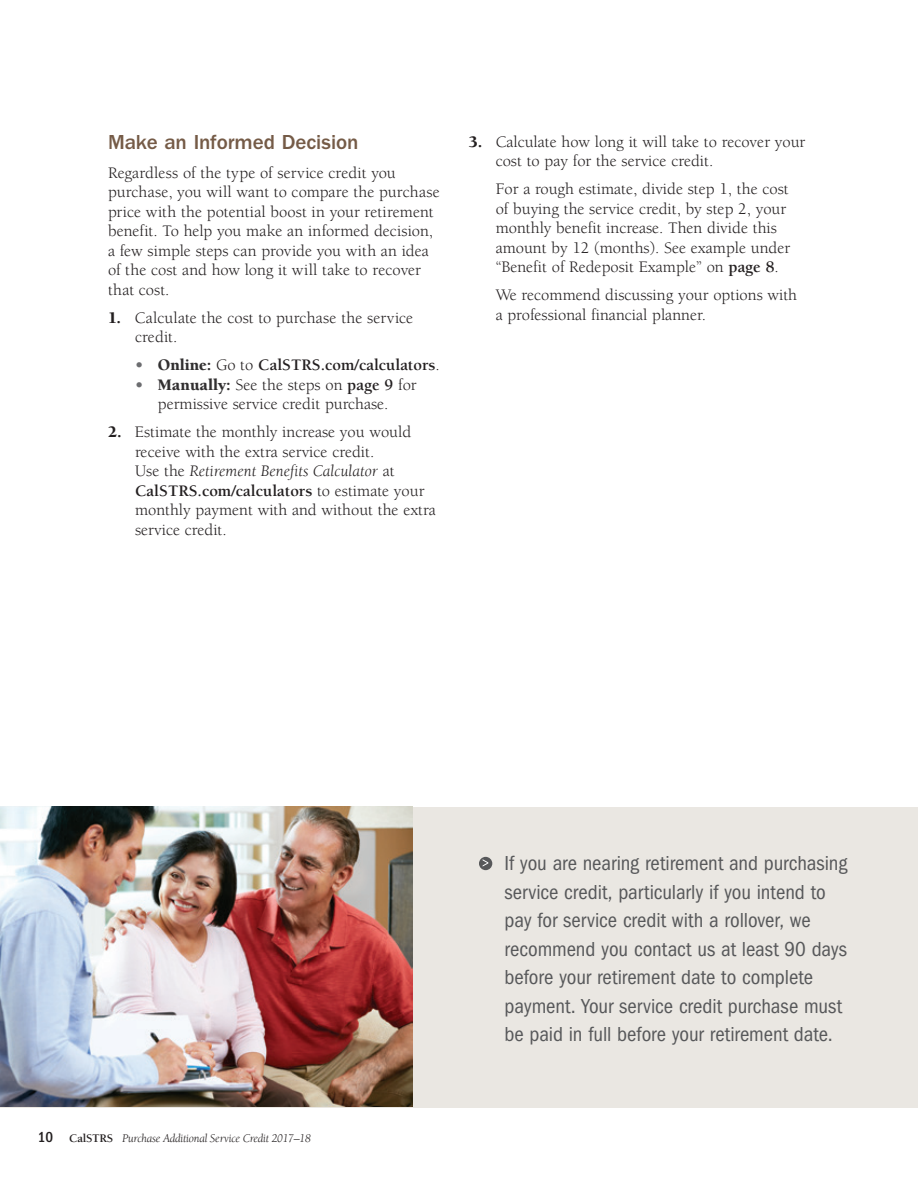
<style>
.page{position:relative;width:918px;height:1188px;background:#fff}
.page>*{position:absolute;margin:0;border:0;box-sizing:border-box;transform-origin:0 0}
.t1{font:condensed 21px/28.5px "ITC Franklin Gothic Std";letter-spacing:-.005em;color:#57585a}
.t2{font:500 21px "ITC Franklin Gothic Std";letter-spacing:-.005em;color:#755b47}
.t3{font:16.5px/19.5px "Berkeley Std";color:#231f20}
.t4{font:700 16.5px "Berkeley Std";color:#231f20}
.t5{font:500 condensed 15px "ITC Franklin Gothic Std";color:#231f20}
.t6{font:italic 12px "Berkeley Std";letter-spacing:-.02em;color:#231f20}
.s1{font-weight:900}
.s2{color:#6c6d70}
.s3{font-weight:900;color:#312f30}
.s4{font-weight:400}
.s5{font-weight:700;color:#6c6d70}
.s6{font-weight:700}
.s7{font-style:italic}
.s8{font-weight:700;font-style:normal}
</style>
<div class="page">
<div style="left:0;top:807px;width:918px;height:300px;background:#eae7e2"></div>
<hr style="left:917px;top:0;width:1px;height:82px;background:#8aab68">
<svg style="left:479px;top:857px;width:13px;height:13px"></svg>
<svg style="left:483px;top:859px;width:5px;height:8px"></svg>
<img style="left:0;top:807px;width:412px;height:300px">
<p class="t2" style="left:108px;top:131px;width:252px">Make an Informed Decision</p>
<p class="t3" style="left:108px;top:163px;width:333px">Regardless of the type of service credit you purchase, you will want to compare the purchase price with the potential boost in your retirement benefit. To help you make an informed decision, a few simple steps can provide you with an idea of the cost and how long it will take to recover that cost.</p>
<p class="t3" style="left:135px;top:308px;width:280px;text-indent:-27px"><span class="s1">1.</span> Calculate the cost to purchase the service credit.</p>
<p class="t4" style="left:135px;top:356px;width:306px"><span class="s2">•</span> <span class="s3">Online:</span> <span class="s4">Go to</span> CalSTRS.com/calculators<span class="s4">.</span></p>
<p class="t3" style="left:135px;top:375px;width:283px;text-align:center"><span class="s5">•</span> <span class="s3">Manually:</span> See the steps on <span class="s6">page 9</span> for permissive service credit purchase.</p>
<p class="t3" style="left:135px;top:423px;width:303px;text-indent:-27px"><span class="s1">2.</span> Estimate the monthly increase you would receive with the extra service credit.<br>Use the <span class="s7">Retirement Benefits Calculator</span> at <span class="s6">CalSTRS.com/calculators</span> to estimate your monthly payment with and without the extra service credit.</p>
<p class="t3" style="left:496px;top:132px;width:311px;text-indent:-27px"><span class="s1">3.</span> Calculate how long it will take to recover your cost to pay for the service credit.</p>
<p class="t3" style="left:496px;top:180px;width:296px">For a rough estimate, divide step 1, the cost of buying the service credit, by step 2, your monthly benefit increase. Then divide this amount by 12 (months). See example under “Benefit of Redeposit Example” on <span class="s6">page 8</span>.</p>
<p class="t3" style="left:496px;top:286px;width:303px">We recommend discussing your options with a professional financial planner.</p>
<p class="t5" style="left:38px;top:1128px;width:17px">10</p>
<p class="t6" style="left:69px;top:1131px;width:243px"><span class="s8">CalSTRS</span> Purchase Additional Service Credit 2017–18</p>
<p class="t1" style="left:504px;top:849px;width:344px">If you are nearing retirement and purchasing service credit, particularly if you intend to pay for service credit with a rollover, we recommend you contact us at least 90 days before your retirement date to complete payment. Your service credit purchase must be paid in full before your retirement date.</p>
</div>
